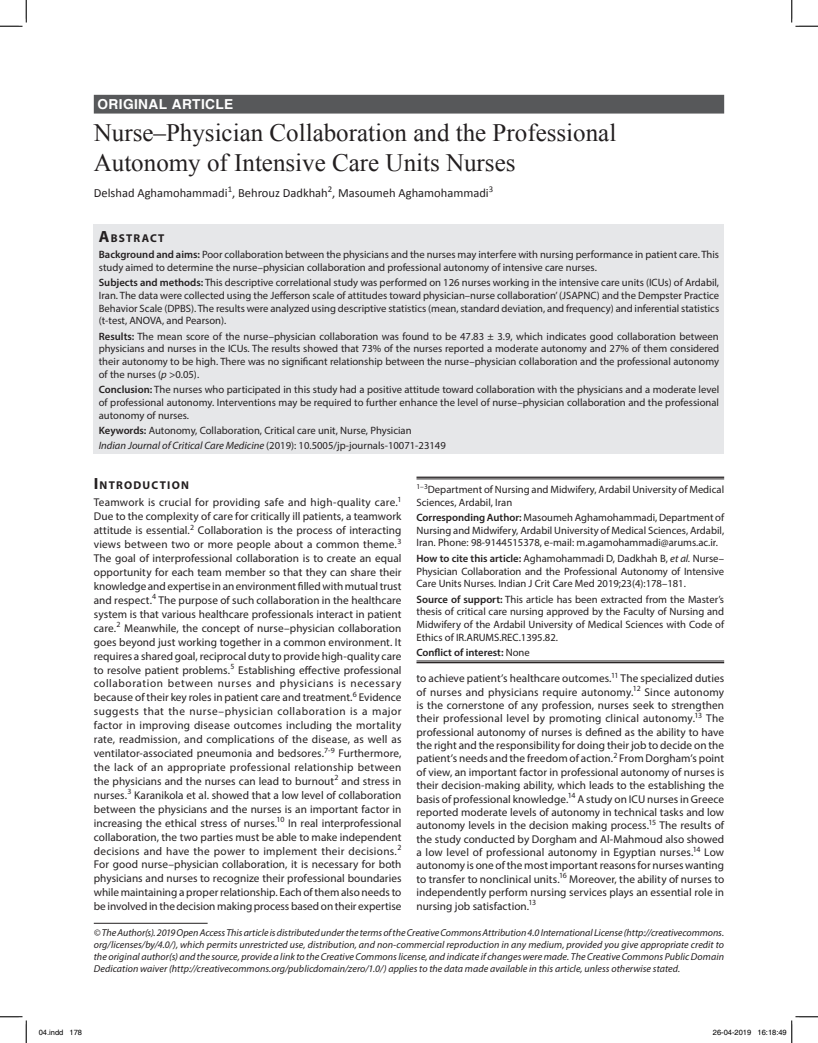
<style>
.page{position:relative;width:818px;height:1043px;background:#fff}
.page>*{position:absolute;margin:0;border:0;box-sizing:border-box;transform-origin:0 0}
.t1{font:25px/30px "Times New Roman";color:#231f20}
.t2{font:700 13.75px "Helvetica";letter-spacing:.025em;color:#fff}
.t3{font:12.5px "Calibri";color:#231f20}
.t4{font:700 11.38px "Myriad Pro";letter-spacing:.105em;color:#231f20}
.t5{font:11.25px/13.9px "Myriad Pro";color:#231f20;text-align:justify}
.t6{font:10.62px/12.8px "Myriad Pro";color:#231f20;text-align:justify}
.t7{font:600 10.62px "Myriad Pro";color:#231f20}
.t8{font:italic 10px/12px "Myriad Pro";letter-spacing:.005em;color:#231f20;text-align:justify}
.t9{font:7.5px "Helvetica";color:#000}
.s1{font-size:16.25px}
.s2{font-weight:600}
.s3{font-style:italic}
.s4{font-weight:400}
</style>
<div class="page">
<div style="left:94px;top:224px;width:630px;height:230px;background:#e6e7e9"></div>
<div style="left:94px;top:95px;width:630px;height:19px;background:#57585a"></div>
<hr style="left:416px;top:476px;width:308px;height:2px;background:#231f20">
<hr style="left:416px;top:478px;width:308px;height:1px;background:#231f20">
<hr style="left:416px;top:660px;width:308px;height:1px;background:#231f20">
<hr style="left:416px;top:662px;width:308px;height:1px;background:#231f20">
<hr style="left:94px;top:923px;width:114px;height:1px;background:#231f20">
<svg style="left:0;top:0;width:27px;height:27px"></svg>
<svg style="left:0;top:1016px;width:27px;height:26px"></svg>
<svg style="left:791px;top:0;width:27px;height:27px"></svg>
<svg style="left:791px;top:1016px;width:27px;height:26px"></svg>
<p class="t2" style="left:98px;top:96px;width:137px">ORIGINAL ARTICLE</p>
<h1 class="t1" style="left:94px;top:117px;width:524px">Nurse–Physician Collaboration and the Professional<br>Autonomy of Intensive Care Units Nurses</h1>
<p class="t3" style="left:94px;top:185px;width:401px">Delshad Aghamohammadi<sup>1</sup>, Behrouz Dadkhah<sup>2</sup>, Masoumeh Aghamohammadi<sup>3</sup></p>
<p class="t4" style="left:99px;top:230px;width:67px"><span class="s1">A</span>BSTRACT</p>
<p class="t6" style="left:99px;top:248px;width:622px"><span class="s2">Background and aims:</span> Poor collaboration between the physicians and the nurses may interfere with nursing performance in patient care. This study aimed to determine the nurse–physician collaboration and professional autonomy of intensive care nurses.</p>
<p class="t6" style="left:99px;top:276px;width:622px"><span class="s2">Subjects and methods:</span> This descriptive correlational study was performed on 126 nurses working in the intensive care units (ICUs) of Ardabil, Iran. The data were collected using the Jefferson scale of attitudes toward physician–nurse collaboration’ (JSAPNC) and the Dempster Practice Behavior Scale (DPBS). The results were analyzed using descriptive statistics (mean, standard deviation, and frequency) and inferential statistics (t-test, ANOVA, and Pearson).</p>
<p class="t6" style="left:99px;top:329px;width:621px"><span class="s2">Results:</span> The mean score of the nurse–physician collaboration was found to be 47.83 ± 3.9, which indicates good collaboration between physicians and nurses in the ICUs. The results showed that 73% of the nurses reported a moderate autonomy and 27% of them considered their autonomy to be high. There was no significant relationship between the nurse–physician collaboration and the professional autonomy of the nurses (<span class="s3">p</span> &gt;0.05).</p>
<p class="t6" style="left:99px;top:383px;width:621px"><span class="s2">Conclusion:</span> The nurses who participated in this study had a positive attitude toward collaboration with the physicians and a moderate level of professional autonomy. Interventions may be required to further enhance the level of nurse–physician collaboration and the professional autonomy of nurses.</p>
<p class="t6" style="left:99px;top:422px;width:348px;line-height:15.2px"><span class="s2">Keywords:</span> Autonomy, Collaboration, Critical care unit, Nurse, Physician<br><span class="s3">Indian Journal of Critical Care Medicine</span> (2019): 10.5005/jp-journals-10071-23149</p>
<p class="t4" style="left:94px;top:477px;width:97px"><span class="s1">I</span>NTRODUCTION</p>
<p class="t5" style="left:94px;top:495px;width:309px">Teamwork is crucial for providing safe and high-quality care.<sup>1<br></sup>Due to the complexity of care for critically ill patients, a teamwork attitude is essential.<sup>2</sup> Collaboration is the process of interacting views between two or more people about a common theme.<sup>3<br></sup>The goal of interprofessional collaboration is to create an equal opportunity for each team member so that they can share their knowledge and expertise in an environment filled with mutual trust and respect.<sup>4</sup> The purpose of such collaboration in the healthcare system is that various healthcare professionals interact in patient care.<sup>2</sup> Meanwhile, the concept of nurse–physician collaboration goes beyond just working together in a common environment. It requires a shared goal, reciprocal duty to provide high-quality care to resolve patient problems.<sup>5</sup> Establishing effective professional collaboration between nurses and physicians is necessary because of their key roles in patient care and treatment.<sup>6</sup> Evidence suggests that the nurse–physician collaboration is a major factor in improving disease outcomes including the mortality rate, readmission, and complications of the disease, as well as ventilator-associated pneumonia and bedsores.<sup>7-9</sup> Furthermore, the lack of an appropriate professional relationship between the physicians and the nurses can lead to burnout<sup>2</sup> and stress in nurses.<sup>3</sup> Karanikola et al. showed that a low level of collaboration between the physicians and the nurses is an important factor in increasing the ethical stress of nurses.<sup>10</sup> In real interprofessional collaboration, the two parties must be able to make independent decisions and have the power to implement their decisions.<sup>2<br></sup>For good nurse–physician collaboration, it is necessary for both physicians and nurses to recognize their professional boundaries while maintaining a proper relationship. Each of them also needs to be involved in the decision making process based on their expertise</p>
<p class="t6" style="left:416px;top:483px;width:309px"><sup>1–3</sup>Department of Nursing and Midwifery, Ardabil University of Medical<br>Sciences, Ardabil, Iran</p>
<p class="t6" style="left:416px;top:511px;width:309px"><span class="s2">Corresponding Author:</span> Masoumeh Aghamohammadi, Department of Nursing and Midwifery, Ardabil University of Medical Sciences, Ardabil, Iran. Phone: 98-9144515378, e-mail: m.agamohammadi@arums.ac.ir.</p>
<p class="t6" style="left:416px;top:551px;width:309px"><span class="s2">How to cite this article:</span> Aghamohammadi D, Dadkhah B, <span class="s3">et al.</span> Nurse– Physician Collaboration and the Professional Autonomy of Intensive Care Units Nurses. Indian J Crit Care Med 2019;23(4):178–181.</p>
<p class="t6" style="left:416px;top:592px;width:309px"><span class="s2">Source of support:</span> This article has been extracted from the Master’s thesis of critical care nursing approved by the Faculty of Nursing and Midwifery of the Ardabil University of Medical Sciences with Code of Ethics of IR.ARUMS.REC.1395.82.</p>
<p class="t7" style="left:416px;top:645px;width:115px">Conflict of interest: <span class="s4">None</span></p>
<p class="t5" style="left:416px;top:671px;width:309px;line-height:13.4px">to achieve patient’s healthcare outcomes.<sup>11</sup> The specialized duties of nurses and physicians require autonomy.<sup>12</sup> Since autonomy is the cornerstone of any profession, nurses seek to strengthen their professional level by promoting clinical autonomy.<sup>13</sup> The professional autonomy of nurses is defined as the ability to have the right and the responsibility for doing their job to decide on the patient’s needs and the freedom of action.<sup>2</sup> From Dorgham’s point of view, an important factor in professional autonomy of nurses is their decision-making ability, which leads to the establishing the basis of professional knowledge.<sup>14</sup> A study on ICU nurses in Greece reported moderate levels of autonomy in technical tasks and low autonomy levels in the decision making process.<sup>15</sup> The results of the study conducted by Dorgham and Al-Mahmoud also showed a low level of professional autonomy in Egyptian nurses.<sup>14</sup> Low autonomy is one of the most important reasons for nurses wanting to transfer to nonclinical units.<sup>16</sup> Moreover, the ability of nurses to independently perform nursing services plays an essential role in nursing job satisfaction.<sup>13</sup></p>
<p class="t8" style="left:94px;top:926px;width:631px">© The Author(s). 2019 Open Access This article is distributed under the terms of the Creative Commons Attribution 4.0 International License (http://creativecommons. org/licenses/by/4.0/), which permits unrestricted use, distribution, and non-commercial reproduction in any medium, provided you give appropriate credit to the original author(s) and the source, provide a link to the Creative Commons license, and indicate if changes were made. The Creative Commons Public Domain Dedication waiver (http://creativecommons.org/publicdomain/zero/1.0/) applies to the data made available in this article, unless otherwise stated.</p>
<p class="t9" style="left:39px;top:1028px;width:45px">04.indd 178</p>
<p class="t9" style="left:712px;top:1028px;width:75px">26-04-2019 16:18:49</p>
</div>
